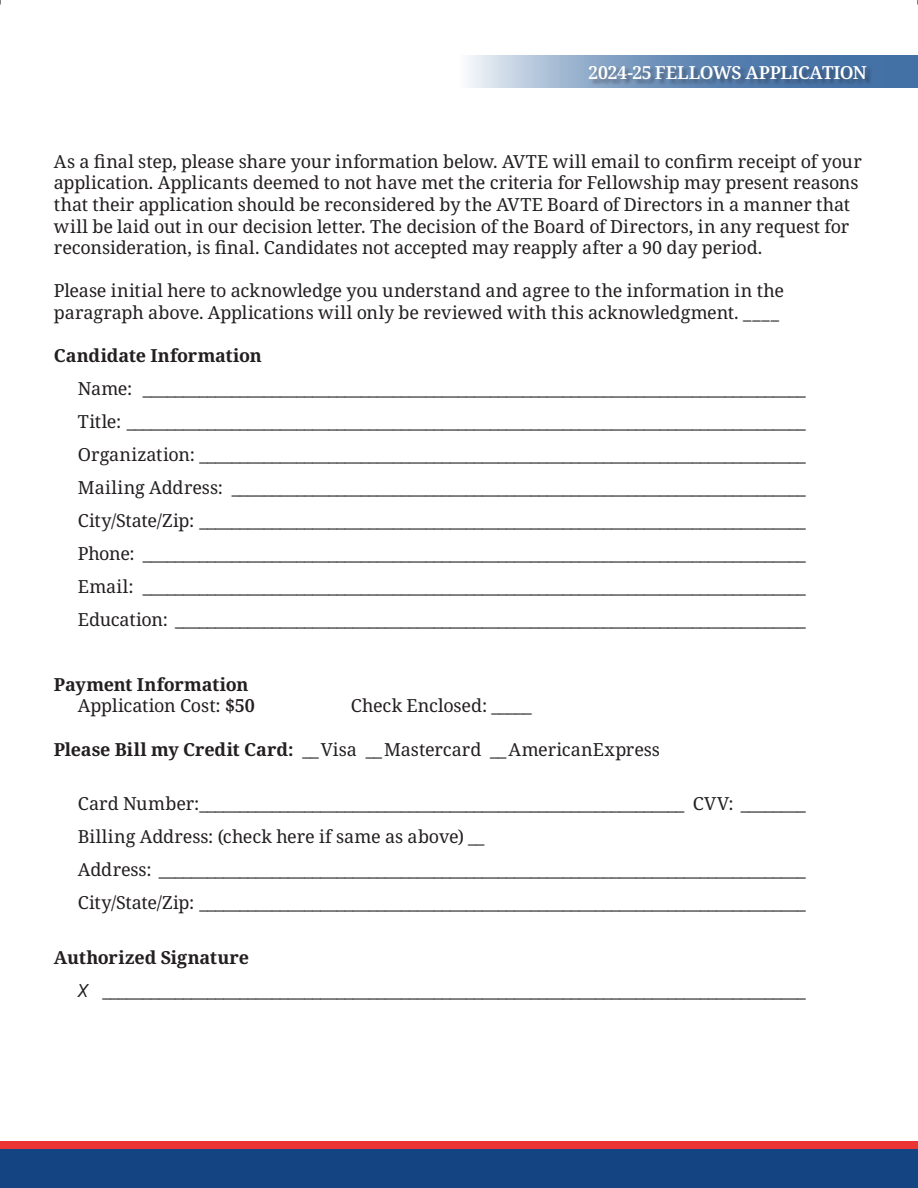
<style>
.page{position:relative;width:918px;height:1188px;background:#fff}
.page>*{position:absolute;margin:0;border:0;box-sizing:border-box;transform-origin:0 0}
.t1{font:18px/33px "Noto Serif";letter-spacing:-.01em;color:#231f20}
.t2{font:700 18px/21.6px "Noto Serif";letter-spacing:-.015em;color:#231f20}
.t3{font:600 18px "Noto Serif";letter-spacing:-.015em;color:#fff}
.s1{font-weight:700}
.s2{font-weight:400}
.s3{font-weight:600}
.s4{font-family:"Arial Narrow";font-style:italic}
</style>
<div class="page">
<div style="left:0;top:1141px;width:918px;height:43px;background:#eb3433"></div>
<div style="left:0;top:1149px;width:918px;height:39px;background:#154482"></div>
<svg style="left:468px;top:55px;width:450px;height:33px;background:#84a2c4"></svg>
<div style="left:589px;top:66px;width:284px;height:21px;background:#231f20;opacity:.43"></div>
<p class="t3" style="left:589px;top:60px;width:280px">2024-25 FELLOWS APPLICATION</p>
<p class="t1" style="left:54px;top:151px;width:809px;line-height:21.6px">As a final step, please share your information below. AVTE will email to confirm receipt of your application. Applicants deemed to not have met the criteria for Fellowship may present reasons that their application should be reconsidered by the AVTE Board of Directors in a manner that will be laid out in our decision letter. The decision of the Board of Directors, in any request for reconsideration, is final. Candidates not accepted may reapply after a 90 day period.</p>
<p class="t1" style="left:54px;top:281px;width:732px;line-height:21.6px">Please initial here to acknowledge you understand and agree to the information in the paragraph above. Applications will only be reviewed with this acknowledgment. ____</p>
<p class="t1" style="left:78px;top:340px;width:729px;text-indent:-24px"><span class="s1">Candidate Information<br></span>Name: __________________________________________________________________________________ Title: ____________________________________________________________________________________ Organization: ___________________________________________________________________________ Mailing Address: _______________________________________________________________________ City/State/Zip: ___________________________________________________________________________ Phone: __________________________________________________________________________________ Email: __________________________________________________________________________________ Education: ______________________________________________________________________________</p>
<p class="t2" style="left:78px;top:674px;width:178px;text-indent:-24px">Payment Information<br><span class="s2">Application Cost:</span> <span class="s3">$50</span></p>
<p class="t1" style="left:351px;top:690px;width:182px">Check Enclosed: _____</p>
<p class="t1" style="left:54px;top:733px;width:608px"><span class="s1">Please Bill my Credit Card:</span> __ Visa __ Mastercard __ AmericanExpress</p>
<p class="t1" style="left:78px;top:788px;width:729px">Card Number:____________________________________________________________ CVV: ________ Billing Address: (check here if same as above) __<br>Address: ________________________________________________________________________________ City/State/Zip: ___________________________________________________________________________</p>
<p class="t1" style="left:78px;top:941px;width:729px;text-indent:-24px"><span class="s1">Authorized Signature<br></span><span class="s4">X</span> _______________________________________________________________________________________</p>
</div>
